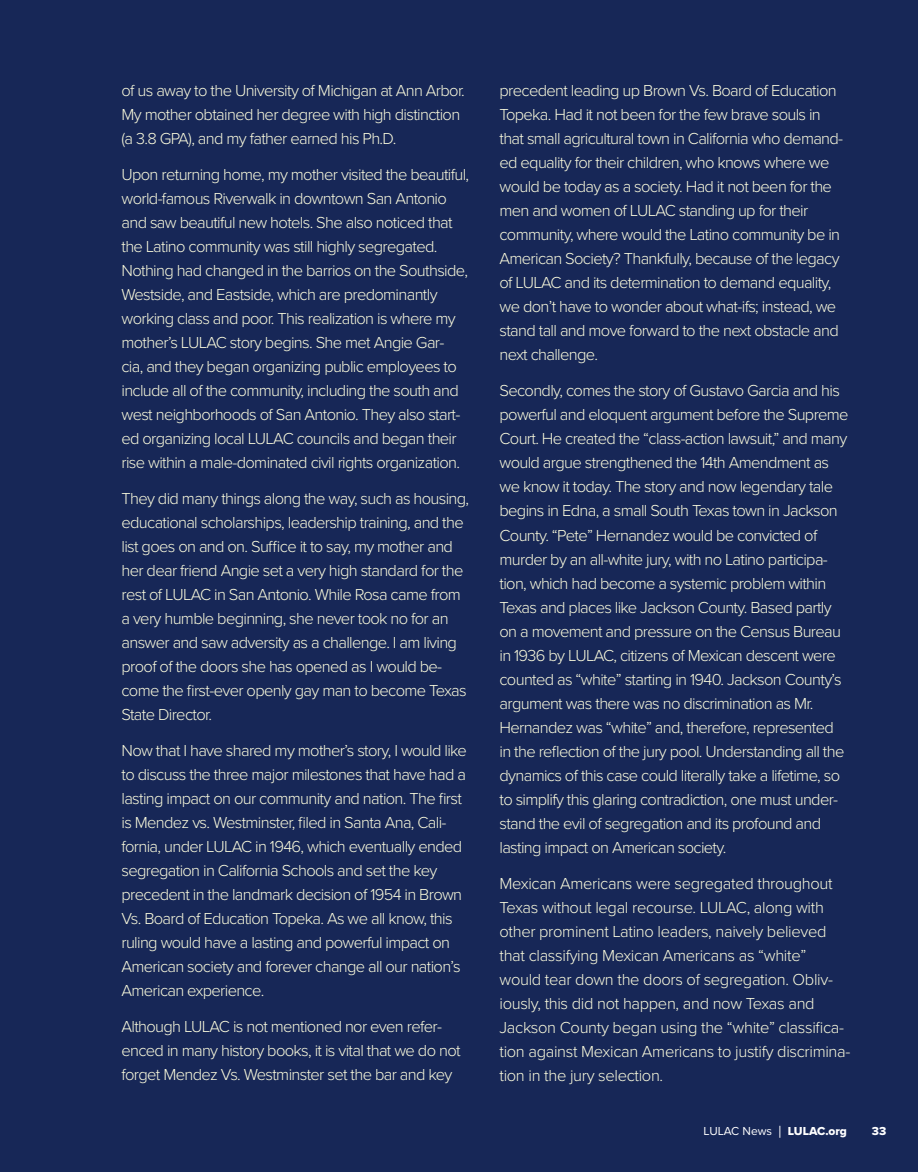
<style>
.page{position:relative;width:918px;height:1172px;background:#172757}
.page>*{position:absolute;margin:0;border:0;box-sizing:border-box;transform-origin:0 0}
.t1{font:300 16.5px/24px "Proxima Nova";letter-spacing:-.04em;color:#fbfbdd}
.t2{font:300 16.5px/24px "Proxima Nova";letter-spacing:-.02em;color:#fbfbdd}
.t3{font:12px "Proxima Nova";color:#fff}
.t4{font:12px "Proxima Nova Extrabld";color:#fff}
.s1{font-family:"Darkmode Darkmode On"}
.s2{font-family:"Proxima Nova Extrabld"}
</style>
<div class="page">
<p class="t1" style="left:122px;top:78px;width:345px">of us away to the University of Michigan at Ann Arbor.<br>My mother obtained her degree with high distinction (a 3.8 GPA), and my father earned his Ph.D.</p>
<p class="t1" style="left:122px;top:162px;width:349px">Upon returning home, my mother visited the beautiful, world-famous Riverwalk in downtown San Antonio and saw beautiful new hotels. She also noticed that the Latino community was still highly segregated.<br>Nothing had changed in the barrios on the Southside, Westside, and Eastside, which are predominantly working class and poor. This realization is where my mother’s LULAC story begins. She met Angie Gar&shy;cia, and they began organizing public employees to include all of the community, including the south and west neighborhoods of San Antonio. They also start&shy;ed organizing local LULAC councils and began their rise within a male-dominated civil rights organization.</p>
<p class="t1" style="left:122px;top:486px;width:349px">They did many things along the way, such as housing, educational scholarships, leadership training, and the list goes on and on. Suffice it to say, my mother and her dear friend Angie set a very high standard for the rest of LULAC in San Antonio. While Rosa came from a very humble beginning, she never took no for an answer and saw adversity as a challenge. I am living proof of the doors she has opened as I would be&shy;come the first-ever openly gay man to become Texas State Director.</p>
<p class="t1" style="left:122px;top:738px;width:347px">Now that I have shared my mother’s story, I would like to discuss the three major milestones that have had a lasting impact on our community and nation. The first is Mendez vs. Westminster, filed in Santa Ana, Cali&shy;fornia, under LULAC in 1946, which eventually ended segregation in California Schools and set the key precedent in the landmark decision of 1954 in Brown Vs. Board of Education Topeka. As we all know, this ruling would have a lasting and powerful impact on American society and forever change all our nation’s American experience.</p>
<p class="t1" style="left:122px;top:1014px;width:341px">Although LULAC is not mentioned nor even refer&shy;enced in many history books, it is vital that we do not forget Mendez Vs. Westminster set the bar and key</p>
<p class="t1" style="left:499px;top:78px;width:345px">precedent leading up Brown Vs. Board of Education Topeka. Had it not been for the few brave souls in that small agricultural town in California who demand&shy;ed equality for their children, who knows where we would be today as a society. Had it not been for the men and women of LULAC standing up for their community, where would the Latino community be in American Society? Thankfully, because of the legacy of LULAC and its determination to demand equality, we don’t have to wonder about what-ifs; instead, we stand tall and move forward to the next obstacle and next challenge.</p>
<p class="t1" style="left:499px;top:378px;width:351px">Secondly, comes the story of Gustavo Garcia and his powerful and eloquent argument before the Supreme Court. He created the “class-action lawsuit,” and many would argue strengthened the 14th Amendment as we know it today. The story and now legendary tale begins in Edna, a small South Texas town in Jackson County. “Pete” Hernandez would be convicted of murder by an all-white jury, with no Latino participa&shy;tion, which had become a systemic problem within Texas and places like Jackson County. Based partly on a movement and pressure on the Census Bureau in 1936 by LULAC, citizens of Mexican descent were counted as “white” starting in 1940. Jackson County’s argument was there was no discrimination as Mr.<br>Hernandez was “white” and, therefore, represented in the reflection of the jury pool. Understanding all the dynamics of this case could literally take a lifetime, so to simplify this glaring contradiction, one must under&shy;stand the evil of segregation and its profound and lasting impact on American society.</p>
<p class="t2" style="left:499px;top:870px;width:352px">Mexican Americans were segregated throughout Texas without legal recourse. LULAC, along with other prominent Latino leaders, naively believed that classifying Mexican Americans as “white” would tear down the doors of segregation. Obliv&shy;iously, this did not happen, and now Texas and Jackson County began using the “white” classifica&shy;tion against Mexican Americans to justify discrimina&shy;tion in the jury selection.</p>
<p class="t3" style="left:704px;top:1122px;width:145px">LULAC News <span class="s1">|</span> <span class="s2">LULAC.org</span></p>
<p class="t4" style="left:872px;top:1122px;width:16px">33</p>
</div>
